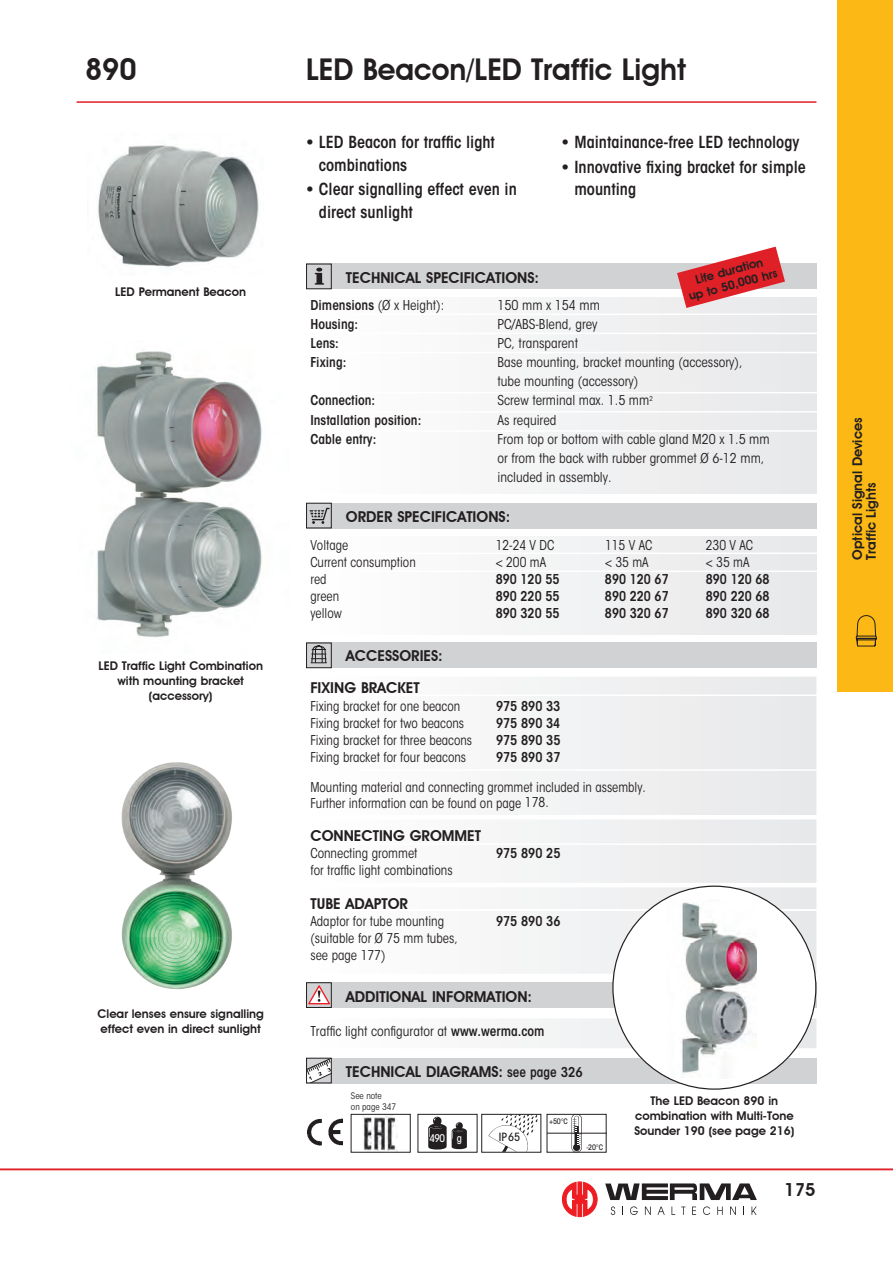
<style>
.page{position:relative;width:893px;height:1263px;background:#fff}
.page>*{position:absolute;margin:0;border:0;box-sizing:border-box;transform-origin:0 0}
.t1{font:600 30px "Avant Garde IT Cby BT";color:#231f20}
.t2{font:600 18px "Avant Garde IT Cby BT";color:#231f20}
.t3{font:600 condensed 16.5px/22.5px "ITC Avant Garde Std";color:#231f20}
.t4{font:600 15px "Avant Garde IT Cby BT";color:#231f20}
.t5{font:condensed 13.5px/19.2px "ITC Avant Garde Std";color:#231f20}
.t6{font:condensed 13.5px/16.5px "ITC Avant Garde Std";color:#231f20;scale:.96 1}
.t7{font:600 condensed 13.5px "ITC Avant Garde Std";color:#231f20}
.t8{font:600 condensed 13.5px "ITC Avant Garde Std";color:#231f20;scale:.96 1}
.t9{font:600 13.5px/13.5px "Avant Garde IT Cby BT";color:#231f20}
.t10{font:600 12px/15px "Avant Garde IT Cby BT";color:#231f20;text-align:center}
.t11{font:500 condensed 11.25px "ITC Avant Garde Std";color:#231f20}
.t12{font:500 condensed 10.5px "ITC Avant Garde Std";color:#fff}
.t13{font:condensed 9px/10.5px "ITC Avant Garde Std";color:#231f20}
.t14{font:500 condensed 7.5px "ITC Avant Garde Std";color:#231f20}
.s1{font-weight:600}
.s2{font-family:"ITC Avant Garde Std";font-stretch:condensed;font-size:13.5px}
</style>
<div class="page">
<svg style="left:562px;top:1182px;width:35px;height:35px"></svg>
<svg style="left:611px;top:1206px;width:4px;height:9px"></svg>
<svg style="left:630px;top:1206px;width:8px;height:9px"></svg>
<svg style="left:645px;top:1206px;width:6px;height:9px"></svg>
<svg style="left:657px;top:1206px;width:8px;height:9px"></svg>
<svg style="left:671px;top:1206px;width:4px;height:9px"></svg>
<svg style="left:681px;top:1206px;width:4px;height:9px"></svg>
<svg style="left:692px;top:1206px;width:4px;height:9px"></svg>
<svg style="left:703px;top:1206px;width:7px;height:9px"></svg>
<svg style="left:717px;top:1206px;width:6px;height:9px"></svg>
<svg style="left:730px;top:1206px;width:6px;height:9px"></svg>
<svg style="left:751px;top:1206px;width:6px;height:9px"></svg>
<svg style="left:605px;top:1183px;width:152px;height:17px"></svg>
<hr style="left:0;top:1169px;width:893px;height:1px;background:#df2027">
<img style="left:98px;top:144px;width:161px;height:124px">
<div style="left:306px;top:298px;width:510px;height:195px;background:#f3f4f4"></div>
<div style="left:306px;top:537px;width:510px;height:97px;background:#f2f3f4"></div>
<hr style="left:298px;top:392px;width:527px;height:1px;background:#fff">
<hr style="left:298px;top:411px;width:527px;height:2px;background:#fff">
<hr style="left:298px;top:430px;width:527px;height:2px;background:#fff">
<hr style="left:298px;top:552px;width:527px;height:2px;background:#fff">
<hr style="left:298px;top:570px;width:527px;height:2px;background:#fff">
<hr style="left:298px;top:313px;width:527px;height:2px;background:#fff">
<hr style="left:298px;top:333px;width:527px;height:1px;background:#fff">
<hr style="left:298px;top:352px;width:527px;height:1px;background:#fff">
<div style="left:306px;top:503px;width:510px;height:25px;background:#d1d2d4"></div>
<svg style="left:309px;top:507px;width:21px;height:17px"></svg>
<div style="left:306px;top:503px;width:26px;height:25px;border:1px solid #231f20"></div>
<div style="left:306px;top:264px;width:510px;height:25px;background:#d1d2d4"></div>
<svg style="left:315px;top:268px;width:9px;height:17px"></svg>
<div style="left:306px;top:264px;width:26px;height:25px;border:1px solid #231f20"></div>
<img style="left:95px;top:351px;width:167px;height:287px">
<img style="left:121px;top:762px;width:111px;height:227px">
<div style="left:519px;top:677px;width:297px;height:206px;background:#eeeeef"></div>
<div style="left:306px;top:643px;width:510px;height:25px;background:#d1d2d4"></div>
<svg style="left:311px;top:645px;width:16px;height:19px"></svg>
<div style="left:306px;top:643px;width:26px;height:25px;border:1px solid #231f20"></div>
<hr style="left:298px;top:769px;width:527px;height:2px;background:#fff">
<hr style="left:298px;top:843px;width:527px;height:2px;background:#fff">
<hr style="left:298px;top:694px;width:527px;height:2px;background:#fff">
<hr style="left:298px;top:815px;width:527px;height:4px;background:#fff">
<svg style="left:677px;top:247px;width:108px;height:61px"></svg>
<img style="left:307px;top:1118px;width:36px;height:28px">
<svg style="left:489px;top:1116px;width:49px;height:34px"></svg>
<div style="left:482px;top:1114px;width:59px;height:38px;border:1px solid #231f20"></div>
<svg style="left:571px;top:1116px;width:11px;height:34px"></svg>
<hr style="left:547px;top:1133px;width:59px;height:1px;background:#231f20">
<div style="left:547px;top:1114px;width:59px;height:38px;border:1px solid #231f20"></div>
<svg style="left:428px;top:1116px;width:39px;height:34px"></svg>
<div style="left:418px;top:1114px;width:59px;height:38px;border:1px solid #231f20"></div>
<hr style="left:77px;top:101px;width:739px;height:2px;background:#df2027">
<div style="left:838px;top:0;width:55px;height:691px;background:#fcb814"></div>
<svg style="left:855px;top:615px;width:22px;height:32px"></svg>
<svg style="left:306px;top:885px;width:510px;height:205px"></svg>
<img style="left:362px;top:1116px;width:36px;height:34px">
<div style="left:351px;top:1114px;width:59px;height:38px;border:1px solid #231f20"></div>
<h1 class="t1" style="left:85px;top:51px;width:53px">890</h1>
<h1 class="t1" style="left:306px;top:51px;width:381px">LED Beacon/LED Traffic Light</h1>
<p class="t10" style="left:115px;top:284px;width:132px">LED Permanent Beacon</p>
<p class="t10" style="left:98px;top:658px;width:166px">LED Traffic Light Combination with mounting bracket (accessory)</p>
<p class="t10" style="left:98px;top:1006px;width:168px;text-align:left">Clear lenses ensure signalling effect even in direct sunlight</p>
<p class="t3" style="left:319px;top:131px;width:178px;text-indent:-13px">• LED Beacon for traffic light combinations</p>
<p class="t3" style="left:319px;top:178px;width:199px;text-indent:-13px">• Clear signalling effect even in direct sunlight</p>
<p class="t3" style="left:562px;top:131px;width:239px">• Maintainance-free LED technology</p>
<p class="t3" style="left:574px;top:156px;width:233px;text-indent:-13px">• Innovative fixing bracket for simple mounting</p>
<p class="t10" style="left:683px;top:275px;width:93px;line-height:14.4px;rotate:-15deg">Life duration<br>up to 50,000 hrs</p>
<p class="t4" style="left:346px;top:268px;width:195px">TECHNICAL SPECIFICATIONS:</p>
<p class="t5" style="left:310px;top:295px;width:135px"><span class="s1">Dimensions</span> (Ø x Height):</p>
<p class="t5" style="left:497px;top:295px;width:104px">150 mm x 154 mm</p>
<p class="t7" style="left:310px;top:316px;width:49px">Housing:</p>
<p class="t5" style="left:497px;top:314px;width:102px">PC/ABS-Blend, grey</p>
<p class="t7" style="left:310px;top:335px;width:30px">Lens:</p>
<p class="t5" style="left:497px;top:334px;width:82px">PC, transparent</p>
<p class="t7" style="left:310px;top:354px;width:37px">Fixing:</p>
<p class="t5" style="left:497px;top:353px;width:247px">Base mounting, bracket mounting (accessory), tube mounting (accessory)</p>
<p class="t7" style="left:310px;top:392px;width:66px">Connection:</p>
<p class="t5" style="left:497px;top:391px;width:157px">Screw terminal max. 1.5 mm<sup>2</sup></p>
<p class="t7" style="left:310px;top:411px;width:112px">Installation position:</p>
<p class="t5" style="left:497px;top:410px;width:60px">As required</p>
<p class="t7" style="left:310px;top:430px;width:67px">Cable entry:</p>
<p class="t5" style="left:497px;top:429px;width:274px">From top or bottom with cable gland M20 x 1.5 mm or from the back with rubber grommet Ø 6-12 mm, included in assembly.</p>
<p class="t4" style="left:346px;top:507px;width:166px">ORDER SPECIFICATIONS:</p>
<p class="t6" style="left:310px;top:537px;width:41px">Voltage</p>
<p class="t6" style="left:496px;top:537px;width:62px">12-24 V DC</p>
<p class="t6" style="left:605px;top:537px;width:51px">115 V AC</p>
<p class="t6" style="left:706px;top:537px;width:51px">230 V AC</p>
<p class="t6" style="left:310px;top:554px;width:111px">Current consumption</p>
<p class="t6" style="left:496px;top:554px;width:54px">&lt; 200 mA</p>
<p class="t6" style="left:605px;top:554px;width:47px">&lt; 35 mA</p>
<p class="t6" style="left:706px;top:554px;width:47px">&lt; 35 mA</p>
<p class="t6" style="left:310px;top:571px;width:18px">red</p>
<p class="t8" style="left:496px;top:570px;width:68px">890 120 55</p>
<p class="t8" style="left:605px;top:570px;width:68px">890 120 67</p>
<p class="t8" style="left:706px;top:570px;width:68px">890 120 68</p>
<p class="t6" style="left:310px;top:588px;width:31px">green</p>
<p class="t8" style="left:496px;top:587px;width:68px">890 220 55</p>
<p class="t8" style="left:605px;top:587px;width:68px">890 220 67</p>
<p class="t8" style="left:706px;top:587px;width:68px">890 220 68</p>
<p class="t6" style="left:310px;top:605px;width:34px">yellow</p>
<p class="t8" style="left:496px;top:604px;width:68px">890 320 55</p>
<p class="t8" style="left:605px;top:604px;width:68px">890 320 67</p>
<p class="t8" style="left:706px;top:604px;width:68px">890 320 68</p>
<p class="t4" style="left:346px;top:647px;width:98px">ACCESSORIES:</p>
<p class="t4" style="left:310px;top:679px;width:111px">FIXING BRACKET</p>
<p class="t5" style="left:310px;top:696px;width:151px">Fixing bracket for one beacon</p>
<p class="t7" style="left:496px;top:697px;width:66px">975 890 33</p>
<p class="t5" style="left:310px;top:713px;width:155px">Fixing bracket for two beacons</p>
<p class="t7" style="left:496px;top:714px;width:66px">975 890 34</p>
<p class="t5" style="left:310px;top:730px;width:163px">Fixing bracket for three beacons</p>
<p class="t7" style="left:496px;top:731px;width:66px">975 890 35</p>
<p class="t5" style="left:310px;top:747px;width:157px">Fixing bracket for four beacons</p>
<p class="t7" style="left:496px;top:748px;width:66px">975 890 37</p>
<p class="t6" style="left:310px;top:779px;width:351px">Mounting material and connecting grommet included in assembly.<br>Further information can be found on page 178.</p>
<p class="t4" style="left:310px;top:827px;width:172px">CONNECTING GROMMET</p>
<p class="t5" style="left:310px;top:844px;width:109px">Connecting grommet</p>
<p class="t7" style="left:496px;top:845px;width:66px">975 890 25</p>
<p class="t5" style="left:310px;top:861px;width:144px">for traffic light combinations</p>
<p class="t4" style="left:310px;top:895px;width:99px">TUBE ADAPTOR</p>
<p class="t5" style="left:310px;top:912px;width:135px">Adaptor for tube mounting</p>
<p class="t7" style="left:496px;top:913px;width:66px">975 890 36</p>
<p class="t5" style="left:310px;top:930px;width:149px;line-height:17px">(suitable for Ø 75 mm tubes, see page 177)</p>
<p class="t4" style="left:346px;top:987px;width:188px">ADDITIONAL INFORMATION:</p>
<p class="t5" style="left:310px;top:1021px;width:236px">Traffic light configurator at <span class="s1">www.werma.com</span></p>
<p class="t4" style="left:346px;top:1062px;width:238px">TECHNICAL DIAGRAMS: <span class="s2">see page 326</span></p>
<p class="t13" style="left:351px;top:1090px;width:47px">See note<br>on page 347</p>
<p class="t12" style="left:429px;top:1132px;width:34px">490 g</p>
<p class="t11" style="left:499px;top:1130px;width:23px">IP 65</p>
<p class="t14" style="left:549px;top:1116px;width:20px">+50°C</p>
<p class="t14" style="left:586px;top:1142px;width:18px">-20°C</p>
<p class="t10" style="left:634px;top:1093px;width:161px">The LED Beacon 890 in combination with Multi-Tone<br>Sounder 190 (see page 216)</p>
<h2 class="t2" style="left:784px;top:1179px;width:33px">175</h2>
<p class="t9" style="left:851px;top:560px;width:144px;rotate:-90deg">Optical Signal Devices<br>Traffic Lights</p>
</div>
